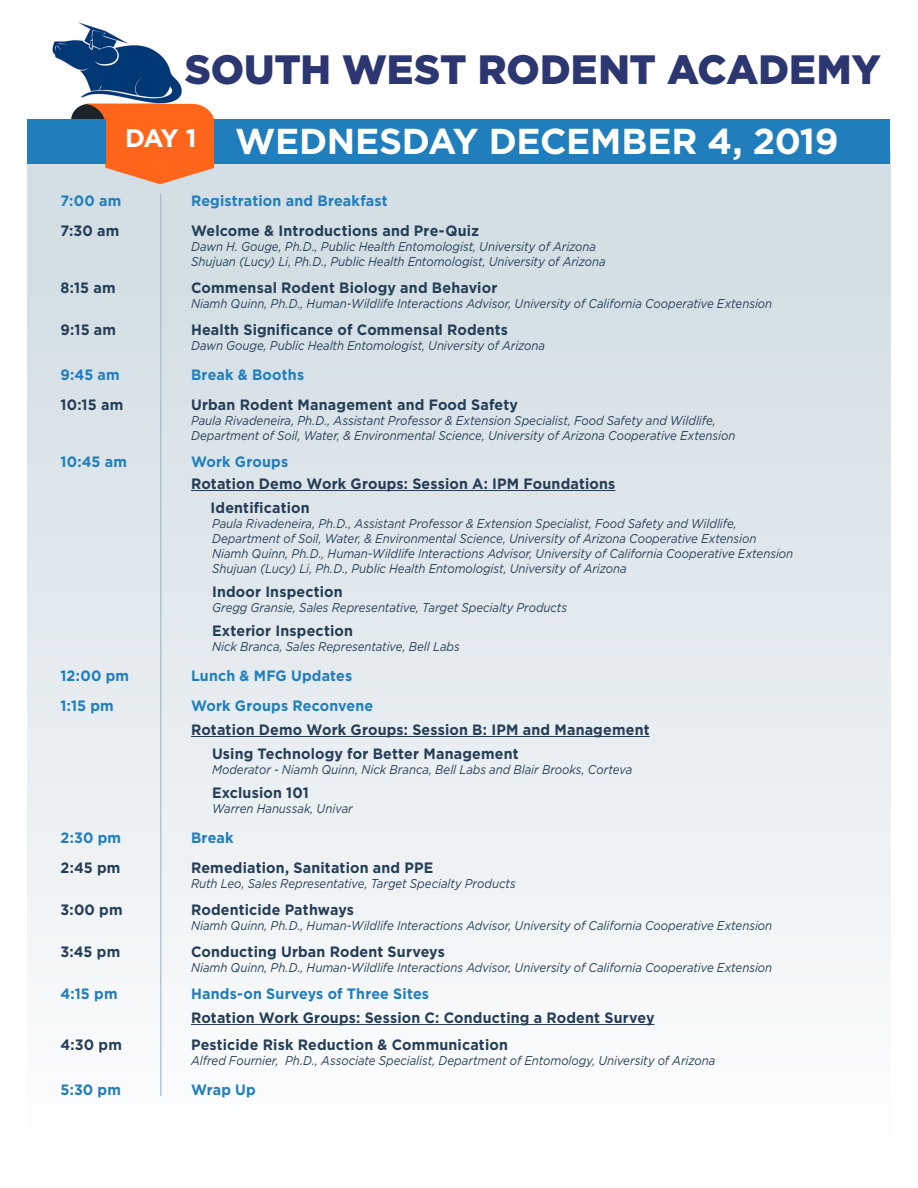
<style>
.page{position:relative;width:918px;height:1188px;background:#fff}
.page>*{position:absolute;margin:0;border:0;box-sizing:border-box;transform-origin:0 0}
.t1{font:900 40.95px "Gotham";color:#2c3671}
.t2{font:700 36px "Gotham";letter-spacing:-.01em;color:#fff}
.t3{font:700 25.5px "Gotham";color:#fff}
.Session_Title{font:700 15px "Gotham";letter-spacing:.01em;color:#253e55;scale:.95 1}
.Session_Title-2{font:700 15px "Gotham";letter-spacing:.01em;color:#217ebc;scale:.95 1}
.Speaker_Title{font:italic 12.75px "Gotham";letter-spacing:-.005em;color:#253e55;scale:.9 1}
.Session_Title-3{font:italic 12.75px "Gotham";letter-spacing:-.005em;color:#253e55;scale:.9 1}
</style>
<div class="page">
<img style="left:52px;top:22px;width:141px;height:82px">
<div style="left:27px;top:150px;width:863px;height:1005px;background:linear-gradient(to bottom,#cedbe2,#fcfdfd)"></div>
<div style="left:117px;top:120px;width:773px;height:44px;background:#217ebc"></div>
<hr style="left:191px;top:490px;width:424px;height:1px;background:#253e55">
<hr style="left:191px;top:736px;width:459px;height:1px;background:#253e55">
<hr style="left:191px;top:1024px;width:464px;height:1px;background:#253e55">
<svg style="left:71px;top:104px;width:143px;height:80px;background:#ee7840"></svg>
<div style="left:27px;top:120px;width:78px;height:44px;background:#217ebc"></div>
<hr style="left:160px;top:194px;width:1px;height:902px;background:#9eb8c7">
<p class="t1" style="left:185px;top:41px;width:697px">SOUTH WEST RODENT ACADEMY</p>
<p class="t3" style="left:125px;top:121px;width:73px">DAY 1</p>
<p class="t2" style="left:235px;top:118px;width:605px">WEDNESDAY DECEMBER 4, 2019</p>
<p class="Session_Title-2" style="left:61px;top:190px;width:65px">7:00 am</p>
<p class="Session_Title-2" style="left:191px;top:190px;width:208px">Registration and Breakfast</p>
<p class="Session_Title" style="left:61px;top:220px;width:63px">7:30 am</p>
<p class="Session_Title" style="left:191px;top:220px;width:305px">Welcome &amp; Introductions and Pre-Quiz</p>
<p class="Speaker_Title" style="left:191px;top:238px;width:452px">Dawn H. Gouge, Ph.D., Public Health Entomologist, University of Arizona</p>
<p class="Speaker_Title" style="left:191px;top:253px;width:462px">Shujuan (Lucy) Li, Ph.D., Public Health Entomologist, University of Arizona</p>
<p class="Session_Title" style="left:61px;top:277px;width:60px">8:15 am</p>
<p class="Session_Title" style="left:191px;top:277px;width:324px">Commensal Rodent Biology and Behavior</p>
<p class="Speaker_Title" style="left:191px;top:295px;width:647px">Niamh Quinn, Ph.D., Human-Wildlife Interactions Advisor, University of California Cooperative Extension</p>
<p class="Session_Title" style="left:61px;top:319px;width:60px">9:15 am</p>
<p class="Session_Title" style="left:191px;top:319px;width:335px">Health Significance of Commensal Rodents</p>
<p class="Speaker_Title" style="left:191px;top:337px;width:395px">Dawn Gouge, Public Health Entomologist, University of Arizona</p>
<p class="Session_Title-2" style="left:61px;top:364px;width:64px">9:45 am</p>
<p class="Session_Title-2" style="left:191px;top:364px;width:121px">Break &amp; Booths</p>
<p class="Session_Title" style="left:61px;top:394px;width:67px">10:15 am</p>
<p class="Session_Title" style="left:191px;top:394px;width:346px">Urban Rodent Management and Food Safety</p>
<p class="Speaker_Title" style="left:191px;top:412px;width:585px">Paula Rivadeneira, Ph.D., Assistant Professor &amp; Extension Specialist, Food Safety and Wildlife,</p>
<p class="Speaker_Title" style="left:191px;top:427px;width:606px">Department of Soil, Water, &amp; Environmental Science, University of Arizona Cooperative Extension</p>
<p class="Session_Title-2" style="left:61px;top:451px;width:71px">10:45 am</p>
<p class="Session_Title-2" style="left:191px;top:451px;width:104px">Work Groups</p>
<p class="Session_Title" style="left:191px;top:474px;width:448px">Rotation Demo Work Groups: Session A: IPM Foundations</p>
<p class="Session_Title" style="left:211px;top:498px;width:106px">Identification</p>
<p class="Speaker_Title" style="left:212px;top:515px;width:585px">Paula Rivadeneira, Ph.D., Assistant Professor &amp; Extension Specialist, Food Safety and Wildlife,</p>
<p class="Speaker_Title" style="left:212px;top:530px;width:606px">Department of Soil, Water, &amp; Environmental Science, University of Arizona Cooperative Extension</p>
<p class="Session_Title-3" style="left:212px;top:545px;width:647px">Niamh Quinn, Ph.D., Human-Wildlife Interactions Advisor, University of California Cooperative Extension</p>
<p class="Speaker_Title" style="left:212px;top:560px;width:462px">Shujuan (Lucy) Li, Ph.D., Public Health Entomologist, University of Arizona</p>
<p class="Session_Title" style="left:212px;top:582px;width:139px">Indoor Inspection</p>
<p class="Session_Title-3" style="left:212px;top:599px;width:396px">Gregg Gransie, Sales Representative, Target Specialty Products</p>
<p class="Session_Title" style="left:212px;top:621px;width:150px">Exterior Inspection</p>
<p class="Session_Title-3" style="left:212px;top:638px;width:277px">Nick Branca, Sales Representative, Bell Labs</p>
<p class="Session_Title-2" style="left:61px;top:666px;width:74px">12:00 pm</p>
<p class="Session_Title-2" style="left:191px;top:666px;width:171px">Lunch &amp; MFG Updates</p>
<p class="Session_Title-2" style="left:61px;top:696px;width:58px">1:15 pm</p>
<p class="Session_Title-2" style="left:191px;top:696px;width:193px">Work Groups Reconvene</p>
<p class="Session_Title" style="left:191px;top:720px;width:484px">Rotation Demo Work Groups: Session B: IPM and Management</p>
<p class="Session_Title" style="left:212px;top:744px;width:324px">Using Technology for Better Management</p>
<p class="Speaker_Title" style="left:212px;top:761px;width:469px">Moderator - Niamh Quinn, Nick Branca, Bell Labs and Blair Brooks, Corteva</p>
<p class="Session_Title" style="left:212px;top:783px;width:103px">Exclusion 101</p>
<p class="Session_Title-3" style="left:212px;top:800px;width:158px">Warren Hanussak, Univar</p>
<p class="Session_Title-2" style="left:61px;top:828px;width:65px">2:30 pm</p>
<p class="Session_Title-2" style="left:191px;top:828px;width:46px">Break</p>
<p class="Session_Title" style="left:61px;top:858px;width:65px">2:45 pm</p>
<p class="Session_Title" style="left:191px;top:858px;width:257px">Remediation, Sanitation and PPE</p>
<p class="Session_Title-3" style="left:191px;top:875px;width:362px">Ruth Leo, Sales Representative, Target Specialty Products</p>
<p class="Session_Title" style="left:61px;top:900px;width:67px">3:00 pm</p>
<p class="Session_Title" style="left:191px;top:900px;width:173px">Rodenticide Pathways</p>
<p class="Speaker_Title" style="left:191px;top:917px;width:647px">Niamh Quinn, Ph.D., Human-Wildlife Interactions Advisor, University of California Cooperative Extension</p>
<p class="Session_Title" style="left:61px;top:942px;width:64px">3:45 pm</p>
<p class="Session_Title" style="left:191px;top:942px;width:269px">Conducting Urban Rodent Surveys</p>
<p class="Speaker_Title" style="left:191px;top:959px;width:647px">Niamh Quinn, Ph.D., Human-Wildlife Interactions Advisor, University of California Cooperative Extension</p>
<p class="Session_Title-2" style="left:61px;top:984px;width:61px">4:15 pm</p>
<p class="Session_Title-2" style="left:191px;top:984px;width:252px">Hands-on Surveys of Three Sites</p>
<p class="Session_Title" style="left:191px;top:1008px;width:489px">Rotation Work Groups: Session C: Conducting a Rodent Survey</p>
<p class="Session_Title" style="left:61px;top:1035px;width:66px">4:30 pm</p>
<p class="Session_Title" style="left:191px;top:1035px;width:335px">Pesticide Risk Reduction &amp; Communication</p>
<p class="Speaker_Title" style="left:191px;top:1052px;width:584px">Alfred Fournier, Ph.D., Associate Specialist, Department of Entomology, University of Arizona</p>
<p class="Session_Title-2" style="left:61px;top:1080px;width:65px">5:30 pm</p>
<p class="Session_Title-2" style="left:191px;top:1080px;width:70px">Wrap Up</p>
</div>
